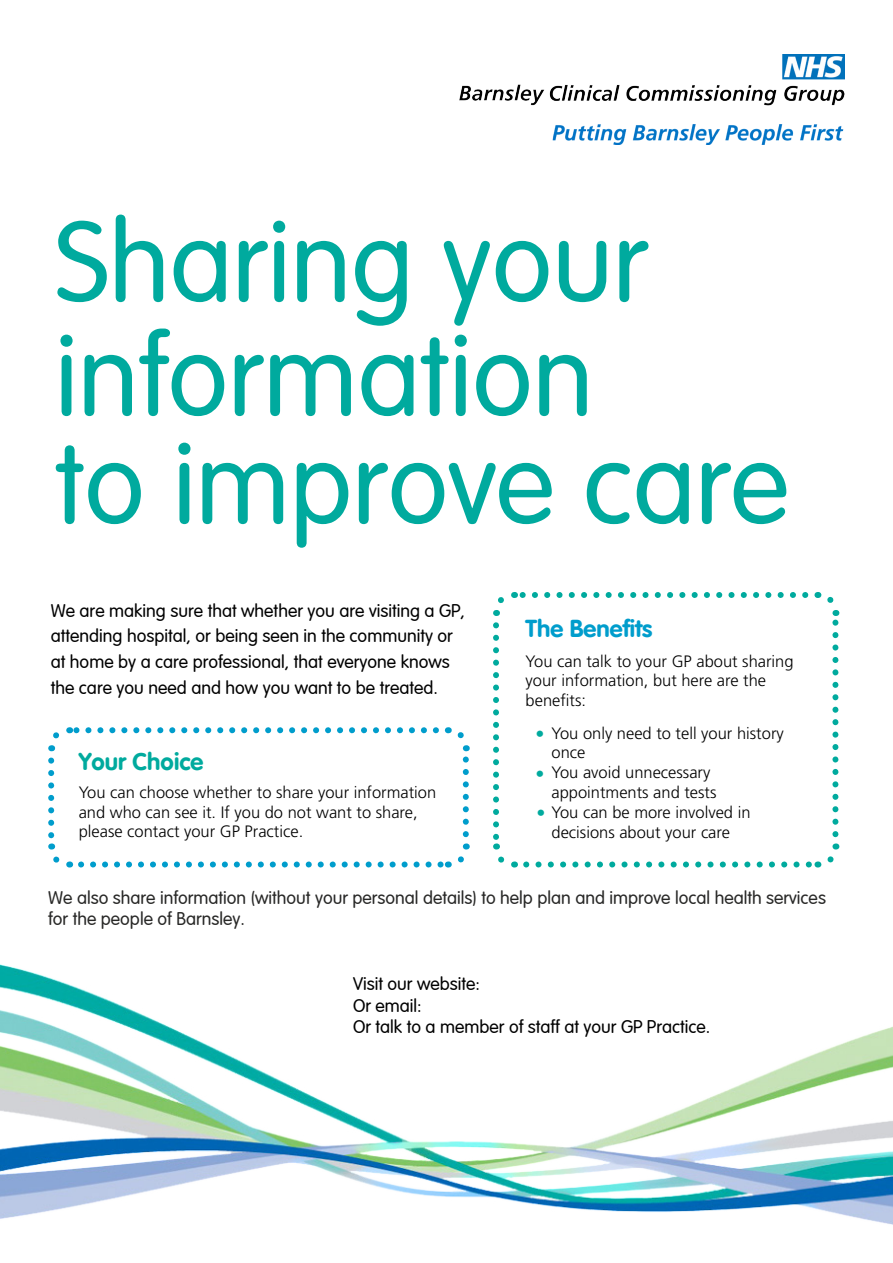
<style>
.page{position:relative;width:893px;height:1263px;background:#fff}
.page>*{position:absolute;margin:0;border:0;box-sizing:border-box;transform-origin:0 0}
.t1{font:300 112.5px/111px "VAG Rounded";color:#00aa9e}
.t2{font:24px "VAG Rounded Bold";color:#009dcc}
.t3{font:24px "VAG Rounded Bold";color:#00aa9e}
.t4{font:300 18px/25.7px "VAG Rounded";color:#000}
.t5{font:300 18px/21.6px "VAG Rounded";color:#282827}
.t6{font:300 16.5px/19.8px "Frutiger LT Std";color:#000}
.s1{font-weight:700;font-size:18px;color:#00aa9e}
</style>
<div class="page">
<img style="left:459px;top:54px;width:385px;height:91px">
<svg style="left:81px;top:861px;width:361px;height:6px"></svg>
<svg style="left:48px;top:760px;width:22px;height:108px"></svg>
<svg style="left:448px;top:843px;width:22px;height:25px"></svg>
<svg style="left:447px;top:727px;width:22px;height:107px"></svg>
<svg style="left:48px;top:727px;width:388px;height:24px"></svg>
<svg style="left:526px;top:861px;width:285px;height:6px"></svg>
<svg style="left:493px;top:625px;width:22px;height:243px"></svg>
<svg style="left:817px;top:843px;width:23px;height:25px"></svg>
<svg style="left:817px;top:592px;width:22px;height:242px"></svg>
<svg style="left:493px;top:592px;width:312px;height:24px"></svg>
<img style="left:0;top:964px;width:893px;height:261px">
<h1 class="t1" style="left:55px;top:211px;width:736px">Sharing your information<br>to improve care</h1>
<p class="t4" style="left:51px;top:598px;width:416px">We are making sure that whether you are visiting a GP, attending hospital, or being seen in the community or at home by a care professional, that everyone knows the care you need and how you want to be treated.</p>
<h2 class="t3" style="left:79px;top:748px;width:126px">Your Choice</h2>
<p class="t6" style="left:79px;top:782px;width:359px">You can choose whether to share your information and who can see it. If you do not want to share, please contact your GP Practice.</p>
<h2 class="t2" style="left:526px;top:615px;width:128px">The Benefits</h2>
<p class="t6" style="left:526px;top:651px;width:270px">You can talk to your GP about sharing your information, but here are the benefits:</p>
<p class="t6" style="left:551px;top:723px;width:234px;text-indent:-16px"><span class="s1">•</span> You only need to tell your history once</p>
<p class="t6" style="left:551px;top:763px;width:167px;text-indent:-16px"><span class="s1">•</span> You avoid unnecessary appointments and tests</p>
<p class="t6" style="left:551px;top:822px;width:180px">decisions about your care</p>
<p class="t6" style="left:536px;top:802px;width:216px"><span class="s1">•</span> You can be more involved in</p>
<p class="t5" style="left:48px;top:887px;width:779px">We also share information (without your personal details) to help plan and improve local health services for the people of Barnsley.</p>
<p class="t4" style="left:353px;top:974px;width:359px;line-height:21.6px">Visit our website:<br>Or email:<br>Or talk to a member of staff at your GP Practice.</p>
</div>
